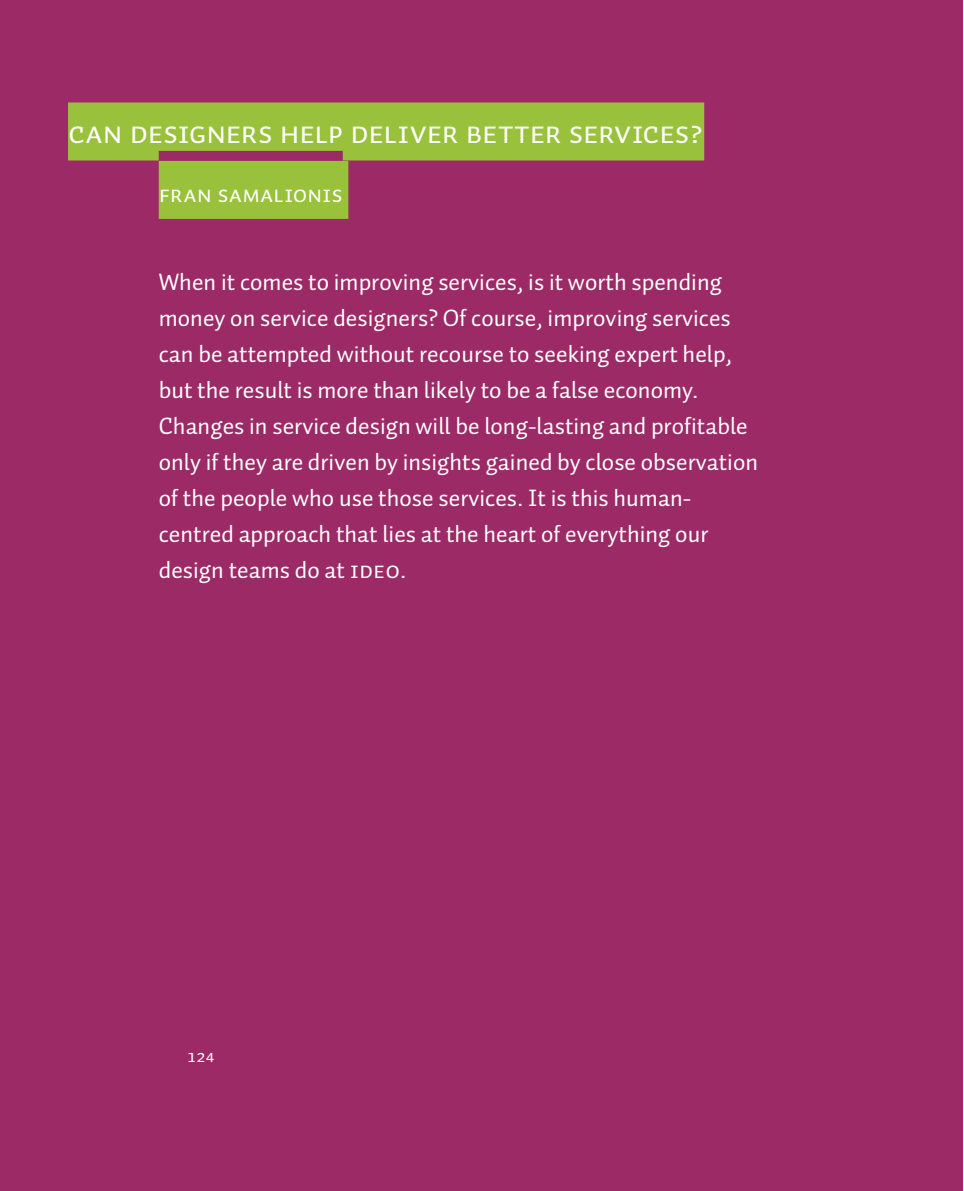
<style>
.page{position:relative;width:964px;height:1191px;background:#fff}
.page>*{position:absolute;margin:0;border:0;box-sizing:border-box;transform-origin:0 0}
.t1{font:32px "Auto 1 Regular Sm Cp";letter-spacing:-.02em;color:#fff}
.t2{font:24px/36px "Auto 1";color:#fff}
.t3{font:24px "Auto 1 Regular Sm Cp";letter-spacing:-.005em;color:#fff}
.t4{font:17.6px "Auto 1 Regular Sm Cp";color:#fff}
.s1{font-family:"Auto 1 Regular Sm Cp"}
</style>
<div class="page">
<div style="left:0;top:1px;width:962px;height:1190px;background:#9b2a67"></div>
<div style="left:68px;top:102px;width:636px;height:58px;background:#99c13c"></div>
<div style="left:159px;top:151px;width:184px;height:76px;background:#9b2a67"></div>
<div style="left:159px;top:161px;width:189px;height:58px;background:#99c13c"></div>
<h1 class="t1" style="left:68px;top:119px;width:638px">Can Designers help deliver better services?</h1>
<p class="t3" style="left:159px;top:183px;width:186px">Fran Samalionis</p>
<p class="t2" style="left:159px;top:263px;width:601px">When it comes to improving services, is it worth spending money on service designers? Of course, improving services can be attempted without recourse to seeking expert help, but the result is more than likely to be a false economy.<br>Changes in service design will be long-lasting and profitable only if they are driven by insights gained by close observation of the people who use those services. It is this human&shy;centred approach that lies at the heart of everything our design teams do at <span class="s1">IDEO</span>.</p>
<p class="t4" style="left:187px;top:1048px;width:29px">124</p>
</div>
